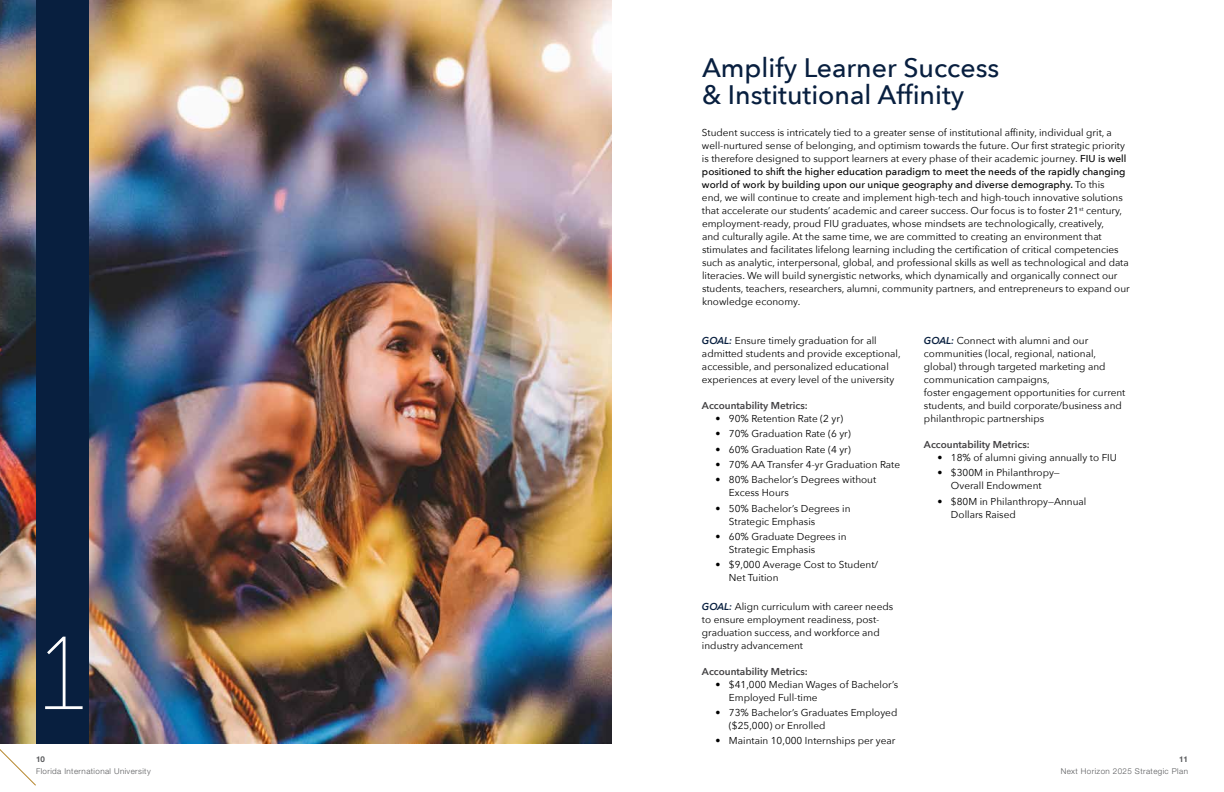
<style>
.page{position:relative;width:1224px;height:792px;background:#fff}
.page>*{position:absolute;margin:0;border:0;box-sizing:border-box;transform-origin:0 0}
.t1{font:300 103.5px "Museo Sans Display";color:#fff}
.t2{font:500 26.7px/26.8px "Avenir Next";color:#081f3f}
.t3{font:10px/13px "Avenir Next";color:#000}
.t4{font:600 10px "Avenir Next";color:#414042}
.t5{font:300 8px "Helvetica Neue LT Std";letter-spacing:.05em;color:#58595b}
.t6{font:700 8px "Helvetica Neue LT Std";color:#58595b}
.s1{font-weight:500}
.s2{font-weight:600;font-style:italic;color:#081f3f}
</style>
<div class="page">
<img style="left:0;top:0;width:612px;height:743px">
<div style="left:36px;top:0;width:53px;height:743px;background:#081f3f"></div>
<img style="left:0;top:456px;width:37px;height:330px">
<h2 class="t2" style="left:702px;top:53px;width:299px">Amplify Learner Success &amp; Institutional Affinity</h2>
<h1 class="t1" style="left:41px;top:619px;width:46px">1</h1>
<p class="t3" style="left:702px;top:126px;width:429px">Student success is intricately tied to a greater sense of institutional affinity, individual grit, a well-nurtured sense of belonging, and optimism towards the future. Our first strategic priority is therefore designed to support learners at every phase of their academic journey. <span class="s1">FIU is well positioned to shift the higher education paradigm to meet the needs of the rapidly changing world of work by building upon our unique geography and diverse demography.</span> To this<br>end, we will continue to create and implement high-tech and high-touch innovative solutions that accelerate our students’ academic and career success. Our focus is to foster 21<sup>st</sup> century, employment-ready, proud FIU graduates, whose mindsets are technologically, creatively,<br>and culturally agile. At the same time, we are committed to creating an environment that stimulates and facilitates lifelong learning including the certification of critical competencies such as analytic, interpersonal, global, and professional skills as well as technological and data literacies. We will build synergistic networks, which dynamically and organically connect our students, teachers, researchers, alumni, community partners, and entrepreneurs to expand our knowledge economy.</p>
<p class="t3" style="left:702px;top:334px;width:200px"><span class="s2">GOAL:</span> Ensure timely graduation for all admitted students and provide exceptional, accessible, and personalized educational experiences at every level of the university</p>
<p class="t4" style="left:702px;top:397px;width:107px">Accountability Metrics:</p>
<p class="t3" style="left:715px;top:412px;width:129px">• 90% Retention Rate (2 yr)</p>
<p class="t3" style="left:715px;top:427px;width:137px">• 70% Graduation Rate (6 yr)</p>
<p class="t3" style="left:715px;top:442px;width:137px">• 60% Graduation Rate (4 yr)</p>
<p class="t3" style="left:715px;top:458px;width:186px">• 70% AA Transfer 4-yr Graduation Rate</p>
<p class="t3" style="left:729px;top:473px;width:149px;text-indent:-14px">• 80% Bachelor’s Degrees without<br>Excess Hours</p>
<p class="t3" style="left:729px;top:501px;width:123px;text-indent:-14px">• 50% Bachelor’s Degrees in<br>Strategic Emphasis</p>
<p class="t3" style="left:729px;top:530px;width:119px;text-indent:-14px">• 60% Graduate Degrees in<br>Strategic Emphasis</p>
<p class="t3" style="left:729px;top:558px;width:151px;text-indent:-14px">• $9,000 Average Cost to Student/<br>Net Tuition</p>
<p class="t3" style="left:702px;top:599px;width:193px"><span class="s2">GOAL:</span> Align curriculum with career needs to ensure employment readiness, post&shy;graduation success, and workforce and industry advancement</p>
<p class="t4" style="left:702px;top:663px;width:107px">Accountability Metrics:</p>
<p class="t3" style="left:729px;top:677px;width:171px;text-indent:-14px">• $41,000 Median Wages of Bachelor’s<br>Employed Full-time</p>
<p class="t3" style="left:729px;top:706px;width:170px;text-indent:-14px">• 73% Bachelor’s Graduates Employed ($25,000) or Enrolled</p>
<p class="t3" style="left:715px;top:734px;width:181px">• Maintain 10,000 Internships per year</p>
<p class="t3" style="left:924px;top:334px;width:203px"><span class="s2">GOAL:</span> Connect with alumni and our communities (local, regional, national, global) through targeted marketing and communication campaigns,<br>foster engagement opportunities for current students, and build corporate/business and philanthropic partnerships</p>
<p class="t4" style="left:924px;top:436px;width:107px">Accountability Metrics:</p>
<p class="t3" style="left:937px;top:451px;width:181px">• 18% of alumni giving annually to FIU</p>
<p class="t3" style="left:937px;top:466px;width:124px;text-align:center">• $300M in Philanthropy—<br>Overall Endowment</p>
<p class="t3" style="left:951px;top:494px;width:137px;text-indent:-14px">• $80M in Philanthropy—Annual<br>Dollars Raised</p>
<p class="t6" style="left:36px;top:754px;width:10px">10</p>
<p class="t6" style="left:1179px;top:754px;width:10px">11</p>
<p class="t5" style="left:36px;top:766px;width:116px">Florida International University</p>
<p class="t5" style="left:1061px;top:766px;width:129px">Next Horizon 2025 Strategic Plan</p>
</div>
